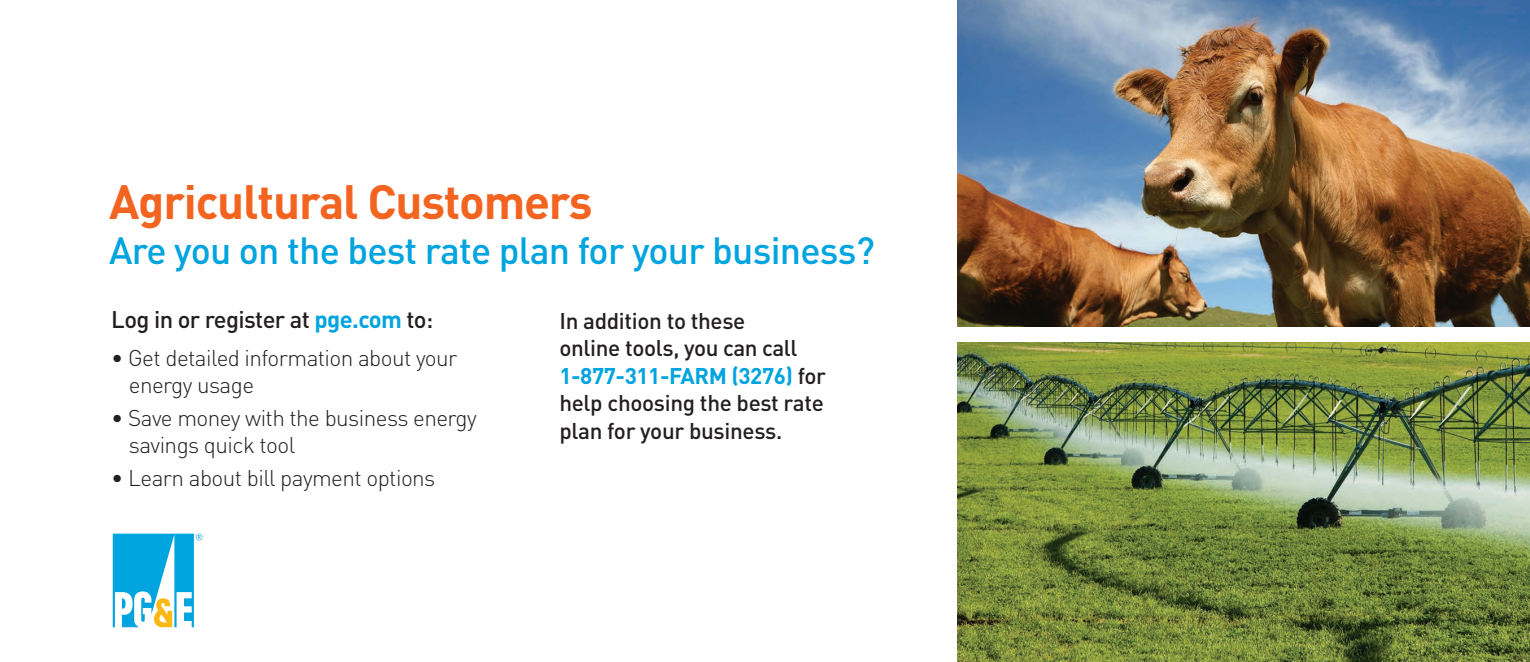
<style>
.page{position:relative;width:1530px;height:662px;background:#fff}
.page>*{position:absolute;margin:0;border:0;box-sizing:border-box;transform-origin:0 0}
.t1{font:700 47.5px "DIN Pro";letter-spacing:-.025em;color:#f36421}
.t2{font:500 37.5px "DIN Pro";letter-spacing:-.02em;color:#00a4de}
.t3{font:500 23.75px "DIN Pro";letter-spacing:-.025em;color:#231f20}
.t4{font:300 22.5px "DIN Pro";letter-spacing:-.025em;color:#231f20}
.t5{font:500 22.5px/27.5px "DIN Pro";letter-spacing:-.015em;color:#231f20}
.t6{font:700 22.5px "DIN Pro";letter-spacing:-.02em;color:#00a4de}
.s1{font-weight:700;color:#00a4de}
.s2{font-weight:500;color:#231f20}
</style>
<div class="page">
<img style="left:958px;top:342px;width:572px;height:320px">
<img style="left:958px;top:0;width:572px;height:326px">
<svg style="left:113px;top:533px;width:89px;height:94px"></svg>
<svg style="left:196px;top:533px;width:6px;height:7px"></svg>
<h1 class="t1" style="left:109px;top:162px;width:485px">Agricultural Customers</h1>
<h1 class="t2" style="left:109px;top:220px;width:767px">Are you on the best rate plan for your business?</h1>
<p class="t3" style="left:111px;top:300px;width:323px">Log in or register at <span class="s1">pge.com</span> to:</p>
<p class="t5" style="left:559px;top:304px;width:240px">In addition to these online tools, you can call</p>
<p class="t4" style="left:111px;top:340px;width:348px">• Get detailed information about your</p>
<p class="t6" style="left:559px;top:357px;width:268px">1-877-311-FARM (3276) <span class="s2">for</span></p>
<p class="t4" style="left:129px;top:367px;width:127px">energy usage</p>
<p class="t5" style="left:559px;top:387px;width:266px">help choosing the best rate</p>
<p class="t4" style="left:111px;top:400px;width:367px">• Save money with the business energy</p>
<p class="t5" style="left:559px;top:414px;width:224px">plan for your business.</p>
<p class="t4" style="left:129px;top:427px;width:168px">savings quick tool</p>
<p class="t4" style="left:111px;top:460px;width:326px">• Learn about bill payment options</p>
</div>
